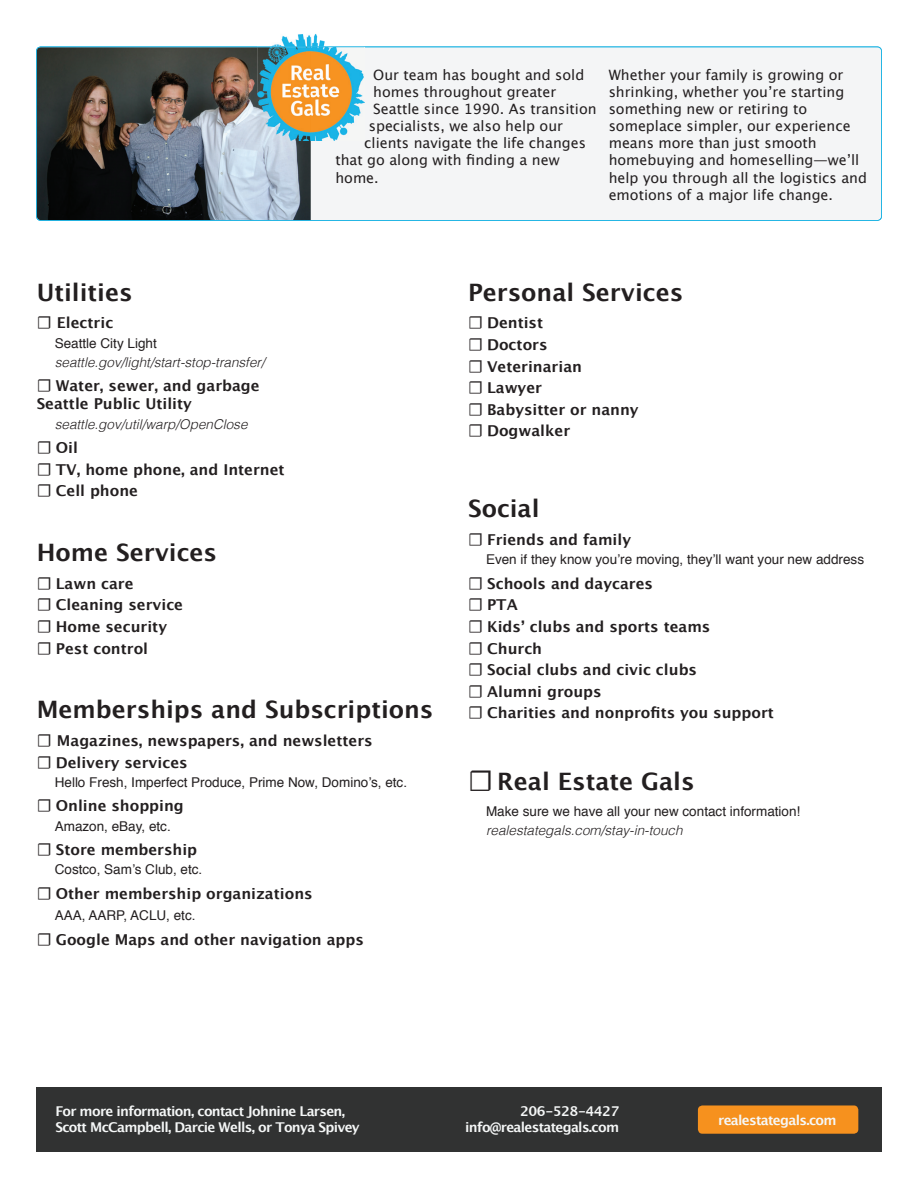
<style>
.page{position:relative;width:918px;height:1188px;background:#fff}
.page>*{position:absolute;margin:0;border:0;box-sizing:border-box;transform-origin:0 0}
.t1{font:700 24px "Lucida Grande";color:#231f20}
.t2{font:700 15px/21.6px "Lucida Grande";color:#231f20}
.t3{font:14.25px/17.1px "Lucida Grande";color:#231f20}
.t4{font:13.5px "Helvetica";color:#231f20}
.t5{font:700 13.5px "Lucida Grande";letter-spacing:-.05em;color:#f5f7f7}
.t6{font:italic 300 13.5px "Helvetica";color:#231f20}
.s1{font-family:"Minion Pro";font-size:18px}
.s2{font-family:"Minion Pro";font-size:30px}
</style>
<div class="page">
<div style="left:36px;top:1087px;width:846px;height:65px;background:#313232"></div>
<div style="left:698px;top:1105px;width:160px;height:29px;background:#f6911e;border-radius:5px"></div>
<svg style="left:36px;top:46px;width:846px;height:175px;fill:#f4f5f6"></svg>
<img style="left:257px;top:34px;width:107px;height:107px">
<p class="t3" style="left:373px;top:67px;width:213px">Our team has bought and sold</p>
<p class="t3" style="left:373px;top:84px;width:185px">homes throughout greater</p>
<p class="t3" style="left:373px;top:101px;width:225px">Seattle since 1990. As transition</p>
<p class="t3" style="left:369px;top:118px;width:196px">specialists, we also help our</p>
<p class="t3" style="left:364px;top:135px;width:223px">clients navigate the life changes</p>
<p class="t3" style="left:335px;top:152px;width:226px">that go along with finding a new</p>
<p class="t3" style="left:335px;top:169px;width:45px">home.</p>
<p class="t3" style="left:609px;top:67px;width:260px">Whether your family is growing or shrinking, whether youʼre starting something new or retiring to someplace simpler, our experience means more than just smooth homebuying and homeselling—weʼll help you through all the logistics and emotions of a major life change.</p>
<h1 class="t1" style="left:37px;top:273px;width:97px">Utilities</h1>
<p class="t2" style="left:37px;top:312px;width:78px"><span class="s1">☐</span> Electric</p>
<p class="t4" style="left:55px;top:332px;width:104px">Seattle City Light</p>
<p class="t6" style="left:55px;top:351px;width:212px">seattle.gov/light/start-stop-transfer/</p>
<p class="t2" style="left:37px;top:377px;width:224px;line-height:18px"><span class="s1">☐</span> Water, sewer, and garbage<br>Seattle Public Utility</p>
<p class="t6" style="left:55px;top:412px;width:194px">seattle.gov/util/warp/OpenClose</p>
<p class="t2" style="left:37px;top:437px;width:249px"><span class="s1">☐</span> Oil<br><span class="s1">☐</span> TV, home phone, and Internet <span class="s1">☐</span> Cell phone</p>
<h1 class="t1" style="left:37px;top:533px;width:182px">Home Services</h1>
<p class="t2" style="left:37px;top:573px;width:148px"><span class="s1">☐</span> Lawn care<br><span class="s1">☐</span> Cleaning service <span class="s1">☐</span> Home security <span class="s1">☐</span> Pest control</p>
<h1 class="t1" style="left:37px;top:690px;width:398px">Memberships and Subscriptions</h1>
<p class="t2" style="left:37px;top:730px;width:337px"><span class="s1">☐</span> Magazines, newspapers, and newsletters <span class="s1">☐</span> Delivery services</p>
<p class="t4" style="left:55px;top:772px;width:354px">Hello Fresh, Imperfect Produce, Prime Now, Domino’s, etc.</p>
<p class="t2" style="left:37px;top:795px;width:149px"><span class="s1">☐</span> Online shopping</p>
<p class="t4" style="left:55px;top:815px;width:118px">Amazon, eBay, etc.</p>
<p class="t2" style="left:37px;top:839px;width:162px"><span class="s1">☐</span> Store membership</p>
<p class="t4" style="left:55px;top:859px;width:149px">Costco, Sam’s Club, etc.</p>
<p class="t2" style="left:37px;top:883px;width:277px"><span class="s1">☐</span> Other membership organizations</p>
<p class="t4" style="left:55px;top:905px;width:142px">AAA, AARP, ACLU, etc.</p>
<p class="t2" style="left:37px;top:928px;width:329px"><span class="s1">☐</span> Google Maps and other navigation apps</p>
<h1 class="t1" style="left:468px;top:273px;width:217px">Personal Services</h1>
<p class="t2" style="left:468px;top:312px;width:172px"><span class="s1">☐</span> Dentist<br><span class="s1">☐</span> Doctors<br><span class="s1">☐</span> Veterinarian<br><span class="s1">☐</span> Lawyer<br><span class="s1">☐</span> Babysitter or nanny <span class="s1">☐</span> Dogwalker</p>
<h1 class="t1" style="left:468px;top:489px;width:73px">Social</h1>
<p class="t2" style="left:468px;top:529px;width:165px"><span class="s1">☐</span> Friends and family</p>
<p class="t4" style="left:486px;top:549px;width:380px">Even if they know you’re moving, they’ll want your new address</p>
<p class="t2" style="left:468px;top:573px;width:308px"><span class="s1">☐</span> Schools and daycares<br><span class="s1">☐</span> PTA<br><span class="s1">☐</span> Kidsʼ clubs and sports teams<br><span class="s1">☐</span> Church<br><span class="s1">☐</span> Social clubs and civic clubs<br><span class="s1">☐</span> Alumni groups<br><span class="s1">☐</span> Charities and nonprofits you support</p>
<h1 class="t1" style="left:468px;top:762px;width:228px"><span class="s2">☐</span> Real Estate Gals</h1>
<p class="t4" style="left:486px;top:800px;width:316px">Make sure we have all your new contact information!</p>
<p class="t6" style="left:486px;top:819px;width:198px">realestategals.com/stay-in-touch</p>
<p class="t5" style="left:55px;top:1100px;width:291px">For more information, contact Johnine Larsen,</p>
<p class="t5" style="left:520px;top:1100px;width:100px">206-528-4427</p>
<p class="t5" style="left:55px;top:1116px;width:306px">Scott McCampbell, Darcie Wells, or Tonya Spivey</p>
<p class="t5" style="left:465px;top:1116px;width:156px">info@realestategals.com</p>
<p class="t5" style="left:718px;top:1109px;width:120px">realestategals.com</p>
</div>
